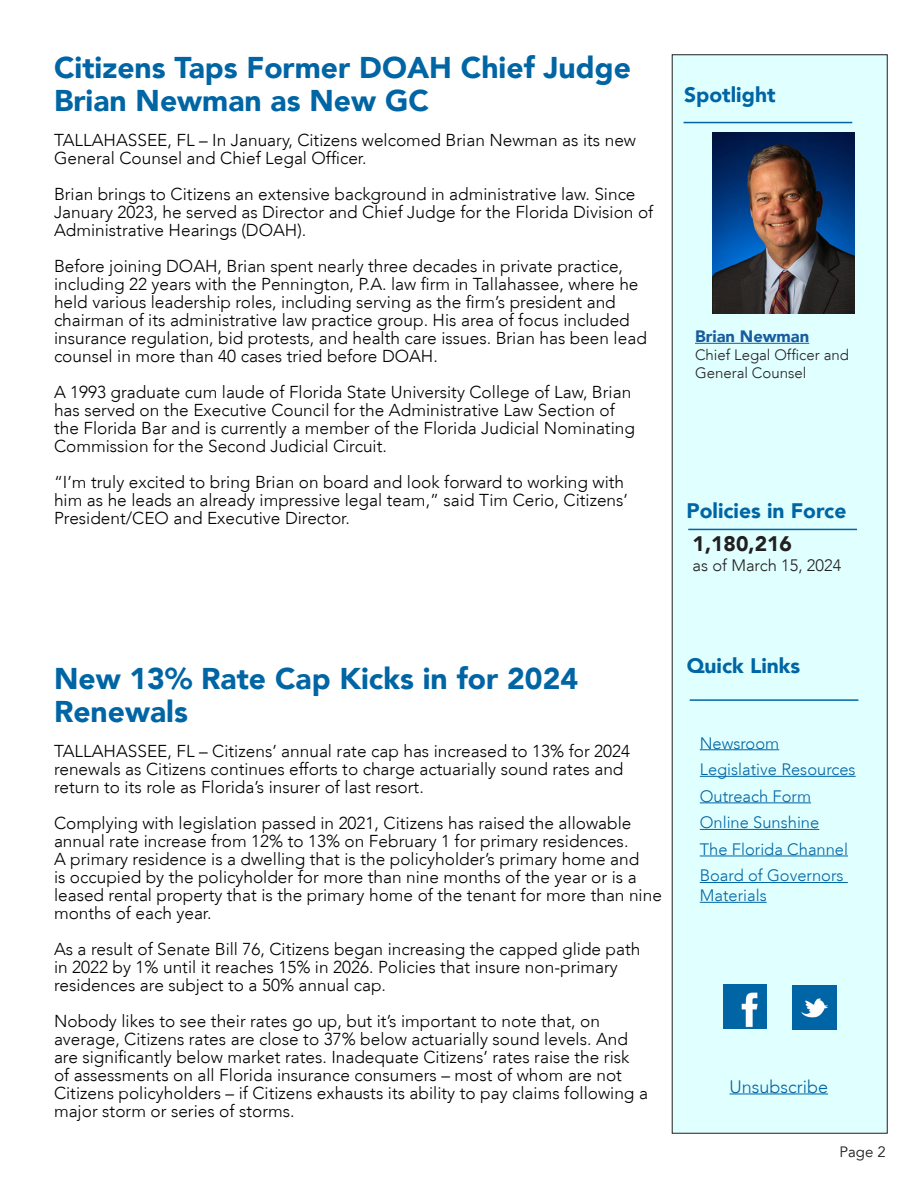
<style>
.page{position:relative;width:918px;height:1188px;background:#fff}
.page>*{position:absolute;margin:0;border:0;box-sizing:border-box;transform-origin:0 0}
.t1{font:900 30px/33px "Avenir LT";color:#0065a4}
.t2{font:900 21px "Avenir LT";color:#0065a4}
.t3{font:900 21px "Avenir LT";color:#231f20}
.t4{font:300 18px "Avenir LT";color:#0065a4}
.t5{font:300 17.25px/18px "Avenir LT";color:#000}
.t6{font:300 16.5px/19.8px "Avenir LT";color:#0065a4}
.t7{font:300 16.5px "Avenir LT";color:#231f20}
.t8{font:900 16.5px "Avenir LT";color:#175d9e}
.t9{font:300 15px/18px "Avenir LT";color:#231f20}
.t10{font:15px "Avenir LT";color:#231f20}
</style>
<div class="page">
<div style="left:672px;top:55px;width:215px;height:1078px;background:#e0ffff"></div>
<hr style="left:688px;top:529px;width:169px;height:1px;background:#0065a4">
<hr style="left:684px;top:122px;width:168px;height:1px;background:#0065a4">
<hr style="left:695px;top:343px;width:114px;height:1px;background:#175d9e">
<img style="left:713px;top:133px;width:142px;height:180px">
<hr style="left:690px;top:699px;width:168px;height:2px;background:#0065a4">
<hr style="left:700px;top:749px;width:79px;height:1px;background:#0065a4">
<hr style="left:700px;top:776px;width:156px;height:1px;background:#0065a4">
<hr style="left:700px;top:802px;width:111px;height:1px;background:#0065a4">
<hr style="left:700px;top:829px;width:119px;height:1px;background:#0065a4">
<hr style="left:700px;top:856px;width:148px;height:1px;background:#0065a4">
<hr style="left:700px;top:882px;width:148px;height:1px;background:#0065a4">
<hr style="left:700px;top:902px;width:67px;height:1px;background:#0065a4">
<hr style="left:729px;top:1094px;width:99px;height:1px;background:#0065a4">
<img style="left:793px;top:986px;width:43px;height:43px">
<img style="left:724px;top:985px;width:43px;height:43px">
<p class="t1" style="left:54px;top:51px;width:578px">Citizens Taps Former DOAH Chief Judge<br>Brian Newman as New GC</p>
<p class="t5" style="left:54px;top:132px;width:584px">TALLAHASSEE, FL – In January, Citizens welcomed Brian Newman as its new<br>General Counsel and Chief Legal Officer.</p>
<p class="t5" style="left:54px;top:186px;width:601px">Brian brings to Citizens an extensive background in administrative law. Since<br>January 2023, he served as Director and Chief Judge for the Florida Division of<br>Administrative Hearings (DOAH).</p>
<p class="t5" style="left:54px;top:258px;width:594px">Before joining DOAH, Brian spent nearly three decades in private practice, including 22 years with the Pennington, P.A. law firm in Tallahassee, where he held various leadership roles, including serving as the firm’s president and chairman of its administrative law practice group. His area of focus included insurance regulation, bid protests, and health care issues. Brian has been lead counsel in more than 40 cases tried before DOAH.</p>
<p class="t5" style="left:54px;top:384px;width:582px">A 1993 graduate cum laude of Florida State University College of Law, Brian has served on the Executive Council for the Administrative Law Section of the Florida Bar and is currently a member of the Florida Judicial Nominating Commission for the Second Judicial Circuit.</p>
<p class="t5" style="left:54px;top:474px;width:576px">“I’m truly excited to bring Brian on board and look forward to working with him as he leads an already impressive legal team,” said Tim Cerio, Citizens’<br>President/CEO and Executive Director.</p>
<p class="t2" style="left:684px;top:82px;width:93px">Spotlight</p>
<p class="t8" style="left:695px;top:326px;width:116px">Brian Newman</p>
<p class="t9" style="left:695px;top:346px;width:155px">Chief Legal Officer and<br>General Counsel</p>
<p class="t2" style="left:687px;top:498px;width:161px">Policies in Force</p>
<p class="t3" style="left:693px;top:531px;width:101px">1,180,216</p>
<p class="t7" style="left:693px;top:555px;width:150px">as of March 15, 2024</p>
<p class="t1" style="left:54px;top:662px;width:526px">New 13% Rate Cap Kicks in for 2024<br>Renewals</p>
<p class="t5" style="left:54px;top:742px;width:578px">TALLAHASSEE, FL – Citizens’ annual rate cap has increased to 13% for 2024 renewals as Citizens continues efforts to charge actuarially sound rates and return to its role as Florida’s insurer of last resort.</p>
<p class="t5" style="left:54px;top:814px;width:609px">Complying with legislation passed in 2021, Citizens has raised the allowable annual rate increase from 12% to 13% on February 1 for primary residences.<br>A primary residence is a dwelling that is the policyholder’s primary home and<br>is occupied by the policyholder for more than nine months of the year or is a leased rental property that is the primary home of the tenant for more than nine months of each year.</p>
<p class="t5" style="left:54px;top:940px;width:588px">As a result of Senate Bill 76, Citizens began increasing the capped glide path in 2022 by 1% until it reaches 15% in 2026. Policies that insure non-primary residences are subject to a 50% annual cap.</p>
<p class="t5" style="left:54px;top:1012px;width:595px">Nobody likes to see their rates go up, but it’s important to note that, on average, Citizens rates are close to 37% below actuarially sound levels. And are significantly below market rates. Inadequate Citizens’ rates raise the risk of assessments on all Florida insurance consumers – most of whom are not Citizens policyholders – if Citizens exhausts its ability to pay claims following a major storm or series of storms.</p>
<p class="t2" style="left:687px;top:653px;width:115px">Quick Links</p>
<p class="t6" style="left:700px;top:733px;width:81px">Newsroom</p>
<p class="t6" style="left:700px;top:760px;width:157px">Legislative Resources</p>
<p class="t6" style="left:700px;top:786px;width:113px">Outreach Form</p>
<p class="t6" style="left:700px;top:813px;width:121px">Online Sunshine</p>
<p class="t6" style="left:700px;top:839px;width:150px">The Florida Channel</p>
<p class="t6" style="left:700px;top:866px;width:145px">Board of Governors<br>Materials</p>
<p class="t4" style="left:729px;top:1076px;width:100px">Unsubscribe</p>
<p class="t10" style="left:840px;top:1144px;width:48px">Page 2</p>
</div>
